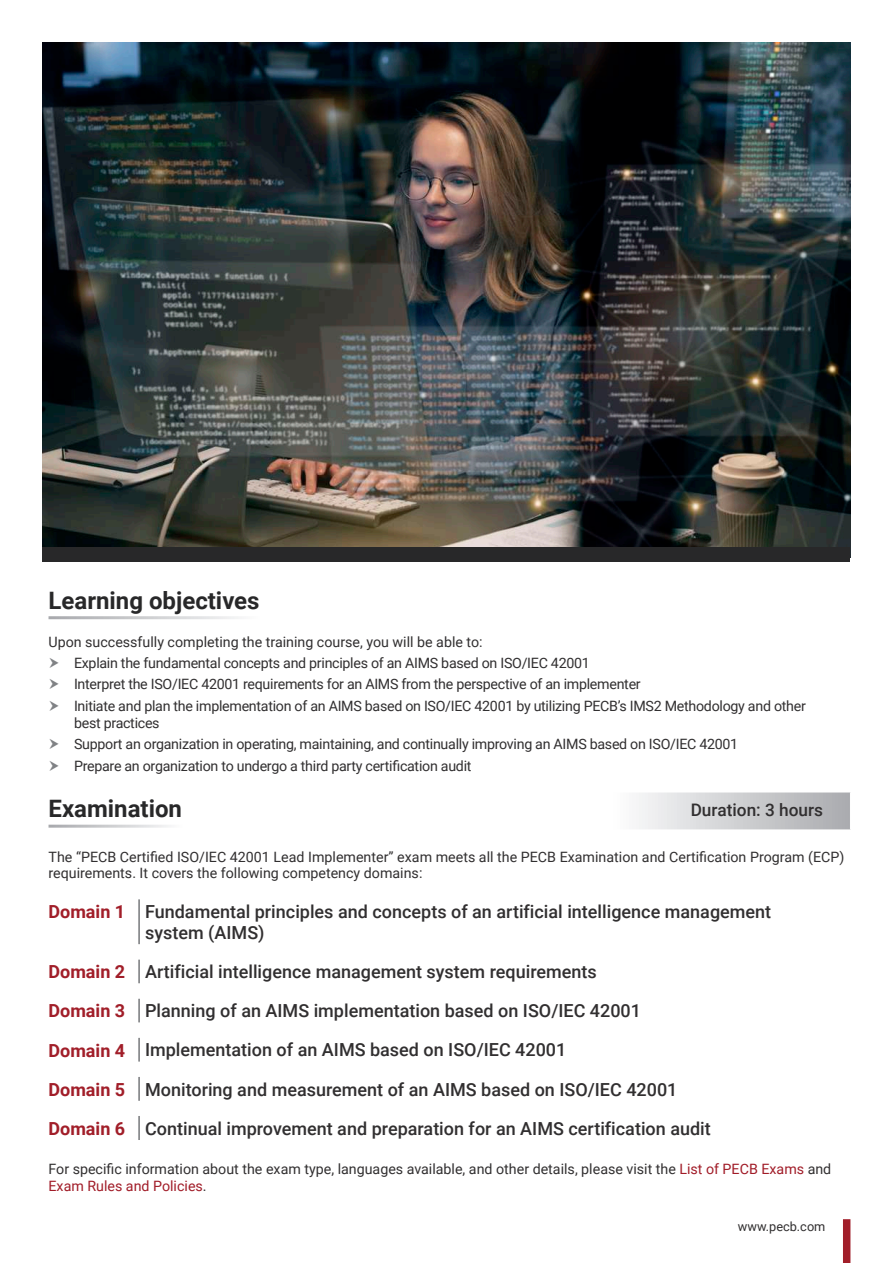
<style>
.page{position:relative;width:893px;height:1263px;background:#fff}
.page>*{position:absolute;margin:0;border:0;box-sizing:border-box;transform-origin:0 0}
.t1{font:700 24px "Roboto";color:#282829}
.t2{font:500 18px/39.2px "Roboto";color:#312f30}
.t3{font:500 17.25px "Roboto";color:#312f30}
.t4{font:14.25px/21.3px "Roboto";letter-spacing:-.02em;color:#312f30}
.t5{font:14.25px/16.5px "Roboto";color:#312f30}
.t6{font:12.75px "Roboto";color:#312f30}
.s1{font-weight:700;color:#a11e29}
.s2{color:#a11c28}
</style>
<div class="page">
<img style="left:43px;top:43px;width:807px;height:504px">
<div style="left:43px;top:547px;width:807px;height:15px;background:#282829"></div>
<svg style="left:639px;top:793px;width:211px;height:37px;background:#cecfd1"></svg>
<hr style="left:138px;top:899px;width:2px;height:45px;background:#76787b">
<hr style="left:138px;top:959px;width:2px;height:24px;background:#76787b">
<hr style="left:138px;top:998px;width:2px;height:25px;background:#76787b">
<hr style="left:138px;top:1038px;width:2px;height:24px;background:#76787b">
<hr style="left:138px;top:1077px;width:2px;height:24px;background:#76787b">
<hr style="left:138px;top:1116px;width:2px;height:24px;background:#76787b">
<div style="left:843px;top:1219px;width:7px;height:44px;background:#a11e29"></div>
<h1 class="t1" style="left:49px;top:583px;width:213px">Learning objectives</h1>
<p class="t4" style="left:74px;top:630px;width:733px;text-indent:-26px">Upon successfully completing the training course, you will be able to:<br>Explain the fundamental concepts and principles of an AIMS based on ISO/IEC 42001<br>Interpret the ISO/IEC 42001 requirements for an AIMS from the perspective of an implementer<br>Initiate and plan the implementation of an AIMS based on ISO/IEC 42001 by utilizing PECB’s IMS2 Methodology and other</p>
<p class="t4" style="left:74px;top:712px;width:666px">best practices<br>Support an organization in operating, maintaining, and continually improving an AIMS based on ISO/IEC 42001<br>Prepare an organization to undergo a third party certification audit</p>
<h1 class="t1" style="left:49px;top:792px;width:135px">Examination</h1>
<p class="t3" style="left:691px;top:798px;width:134px">Duration: 3 hours</p>
<p class="t5" style="left:49px;top:848px;width:797px">The “PECB Certified ISO/IEC 42001 Lead Implementer” exam meets all the PECB Examination and Certification Program (ECP) requirements. It covers the following competency domains:</p>
<p class="t2" style="left:145px;top:900px;width:628px;line-height:21px;text-indent:-97px"><span class="s1">Domain 1</span> Fundamental principles and concepts of an artificial intelligence management system (AIMS)</p>
<p class="t2" style="left:49px;top:951px;width:664px"><span class="s1">Domain 2</span> Artificial intelligence management system requirements<br><span class="s1">Domain 3</span> Planning of an AIMS implementation based on ISO/IEC 42001<br><span class="s1">Domain 4</span> Implementation of an AIMS based on ISO/IEC 42001<br><span class="s1">Domain 5</span> Monitoring and measurement of an AIMS based on ISO/IEC 42001<br><span class="s1">Domain 6</span> Continual improvement and preparation for an AIMS certification audit</p>
<p class="t5" style="left:49px;top:1160px;width:784px">For specific information about the exam type, languages available, and other details, please visit the <span class="s2">List of PECB Exams</span> and<br><span class="s2">Exam Rules and Policies</span>.</p>
<p class="t6" style="left:738px;top:1218px;width:89px">www.pecb.com</p>
</div>
